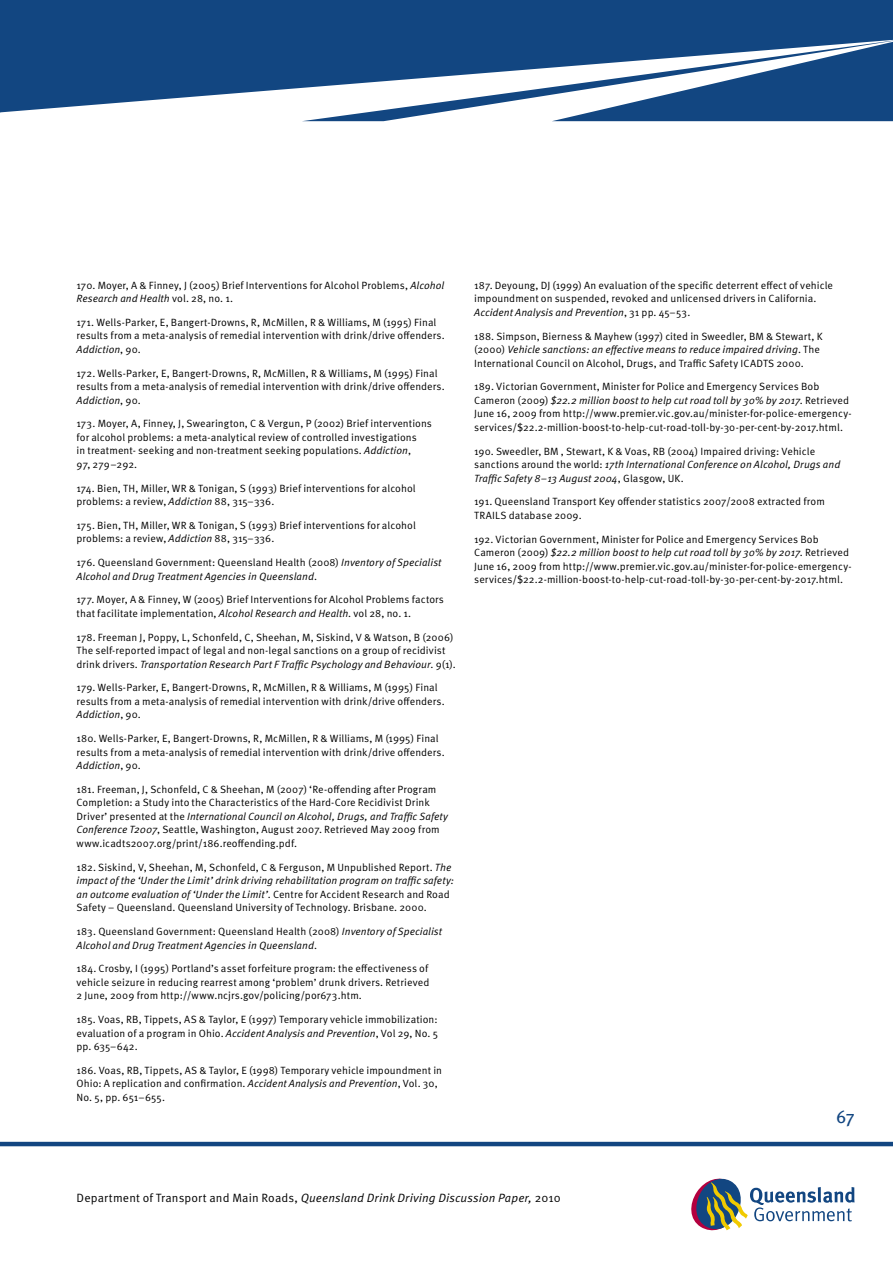
<style>
.page{position:relative;width:893px;height:1263px;background:#fff}
.page>*{position:absolute;margin:0;border:0;box-sizing:border-box;transform-origin:0 0}
.t1{font:18px "Meta OT";color:#124681}
.t2{font:12px "Meta OT";letter-spacing:.01em;color:#000}
.t3{font:10.5px/13.5px "Meta OT";letter-spacing:.01em;color:#000}
.t4{font:italic 10.5px/13.5px "Meta OT";letter-spacing:.005em;color:#000}
.s1{font-style:italic}
.s2{font-style:normal}
</style>
<div class="page">
<svg style="left:304px;top:112px;width:589px;height:9px;fill:#124681"></svg>
<svg style="left:0;top:0;width:893px;height:112px;fill:#124681"></svg>
<hr style="left:0;top:1142px;width:893px;height:4px;background:#124681">
<svg style="left:691px;top:1178px;width:164px;height:53px"></svg>
<p class="t3" style="left:77px;top:278px;width:369px">170. Moyer, A &amp; Finney, J (2005) Brief Interventions for Alcohol Problems, <span class="s1">Alcohol<br>Research and Health</span> vol. 28, no. 1.</p>
<p class="t3" style="left:77px;top:316px;width:370px">171. Wells-Parker, E, Bangert-Drowns, R, McMillen, R &amp; Williams, M (1995) Final results from a meta-analysis of remedial intervention with drink/drive offenders.<br><span class="s1">Addiction</span>, 90.</p>
<p class="t3" style="left:77px;top:366px;width:370px">172. Wells-Parker, E, Bangert-Drowns, R, McMillen, R &amp; Williams, M (1995) Final results from a meta-analysis of remedial intervention with drink/drive offenders.<br><span class="s1">Addiction</span>, 90.</p>
<p class="t3" style="left:77px;top:417px;width:357px">173. Moyer, A, Finney, J, Swearington, C &amp; Vergun, P (2002) Brief interventions for alcohol problems: a meta-analytical review of controlled investigations<br>in treatment- seeking and non-treatment seeking populations. <span class="s1">Addiction</span>,<br>97, 279–292.</p>
<p class="t3" style="left:77px;top:481px;width:341px">174. Bien, TH, Miller, WR &amp; Tonigan, S (1993) Brief interventions for alcohol problems: a review, <span class="s1">Addiction</span> 88, 315–336.</p>
<p class="t3" style="left:77px;top:519px;width:341px">175. Bien, TH, Miller, WR &amp; Tonigan, S (1993) Brief interventions for alcohol problems: a review, <span class="s1">Addiction</span> 88, 315–336.</p>
<p class="t4" style="left:77px;top:556px;width:366px"><span class="s2">176. Queensland Government: Queensland Health (2008)</span> Inventory of Specialist<br>Alcohol and Drug Treatment Agencies in Queensland<span class="s2">.</span></p>
<p class="t3" style="left:77px;top:593px;width:369px">177. Moyer, A &amp; Finney, W (2005) Brief Interventions for Alcohol Problems factors that facilitate implementation, <span class="s1">Alcohol Research and Health</span>. vol 28, no. 1.</p>
<p class="t3" style="left:77px;top:630px;width:381px">178. Freeman J, Poppy, L, Schonfeld, C, Sheehan, M, Siskind, V &amp; Watson, B (2006)<br>The self-reported impact of legal and non-legal sanctions on a group of recidivist drink drivers. <span class="s1">Transportation Research Part F Traffic Psychology and Behaviour</span>. 9(1).</p>
<p class="t3" style="left:77px;top:681px;width:370px">179. Wells-Parker, E, Bangert-Drowns, R, McMillen, R &amp; Williams, M (1995) Final results from a meta-analysis of remedial intervention with drink/drive offenders.<br><span class="s1">Addiction</span>, 90.</p>
<p class="t3" style="left:77px;top:732px;width:370px">180. Wells-Parker, E, Bangert-Drowns, R, McMillen, R &amp; Williams, M (1995) Final results from a meta-analysis of remedial intervention with drink/drive offenders.<br><span class="s1">Addiction</span>, 90.</p>
<p class="t3" style="left:77px;top:783px;width:373px">181. Freeman, J, Schonfeld, C &amp; Sheehan, M (2007) ‘Re-offending after Program Completion: a Study into the Characteristics of the Hard-Core Recidivist Drink Driver’ presented at the <span class="s1">International Council on Alcohol, Drugs, and Traffic Safety Conference T2007</span>, Seattle, Washington, August 2007. Retrieved May 2009 from www.icadts2007.org/print/186.reoffending.pdf.</p>
<p class="t3" style="left:77px;top:860px;width:379px">182. Siskind, V, Sheehan, M, Schonfeld, C &amp; Ferguson, M Unpublished Report. <span class="s1">The impact of the ‘Under the Limit’ drink driving rehabilitation program on traffic safety: an outcome evaluation of ‘Under the Limit’</span>. Centre for Accident Research and Road Safety – Queensland. Queensland University of Technology. Brisbane. 2000.</p>
<p class="t4" style="left:77px;top:925px;width:367px"><span class="s2">183. Queensland Government: Queensland Health (2008)</span> Inventory of Specialist<br>Alcohol and Drug Treatment Agencies in Queensland<span class="s2">.</span></p>
<p class="t3" style="left:77px;top:962px;width:354px;text-align:justify">184. Crosby, I (1995) Portland’s asset forfeiture program: the effectiveness of vehicle seizure in reducing rearrest among ‘problem’ drunk drivers. Retrieved 2 June, 2009 from http://www.ncjrs.gov/policing/por673.htm.</p>
<p class="t3" style="left:77px;top:1013px;width:363px;text-align:justify">185. Voas, RB, Tippets, AS &amp; Taylor, E (1997) Temporary vehicle immobilization: evaluation of a program in Ohio. <span class="s1">Accident Analysis and Prevention</span>, Vol 29, No. 5 pp. 635–642.</p>
<p class="t3" style="left:77px;top:1063px;width:367px">186. Voas, RB, Tippets, AS &amp; Taylor, E (1998) Temporary vehicle impoundment in<br>Ohio: A replication and confirmation. <span class="s1">Accident Analysis and Prevention</span>, Vol. 30,<br>No. 5, pp. 651–655.</p>
<p class="t3" style="left:474px;top:278px;width:360px">187. Deyoung, DJ (1999) An evaluation of the specific deterrent effect of vehicle impoundment on suspended, revoked and unlicensed drivers in California.<br><span class="s1">Accident Analysis and Prevention</span>, 31 pp. 45–53.</p>
<p class="t3" style="left:474px;top:329px;width:350px">188. Simpson, Bierness &amp; Mayhew (1997) cited in Sweedler, BM &amp; Stewart, K (2000) <span class="s1">Vehicle sanctions: an effective means to reduce impaired driving</span>. The<br>International Council on Alcohol, Drugs, and Traffic Safety ICADTS 2000.</p>
<p class="t3" style="left:474px;top:380px;width:379px">189. Victorian Government, Minister for Police and Emergency Services Bob Cameron (2009) <span class="s1">$22.2 million boost to help cut road toll by 30% by 2017</span>. Retrieved June 16, 2009 from http://www.premier.vic.gov.au/minister-for-police-emergency&shy;services/$22.2-million-boost-to-help-cut-road-toll-by-30-per-cent-by-2017.html.</p>
<p class="t3" style="left:474px;top:444px;width:368px">190. Sweedler, BM , Stewart, K &amp; Voas, RB (2004) Impaired driving: Vehicle sanctions around the world: <span class="s1">17th International Conference on Alcohol, Drugs and<br>Traffic Safety 8–13 August 2004</span>, Glasgow, UK.</p>
<p class="t3" style="left:474px;top:495px;width:352px">191. Queensland Transport Key offender statistics 2007/2008 extracted from<br>TRAILS database 2009.</p>
<p class="t3" style="left:474px;top:532px;width:379px">192. Victorian Government, Minister for Police and Emergency Services Bob Cameron (2009) <span class="s1">$22.2 million boost to help cut road toll by 30% by 2017</span>. Retrieved June 16, 2009 from http://www.premier.vic.gov.au/minister-for-police-emergency&shy;services/$22.2-million-boost-to-help-cut-road-toll-by-30-per-cent-by-2017.html.</p>
<h1 class="t1" style="left:836px;top:1105px;width:20px">67</h1>
<p class="t2" style="left:77px;top:1191px;width:486px">Department of Transport and Main Roads, <span class="s1">Queensland Drink Driving Discussion Paper,</span> 2010</p>
</div>
